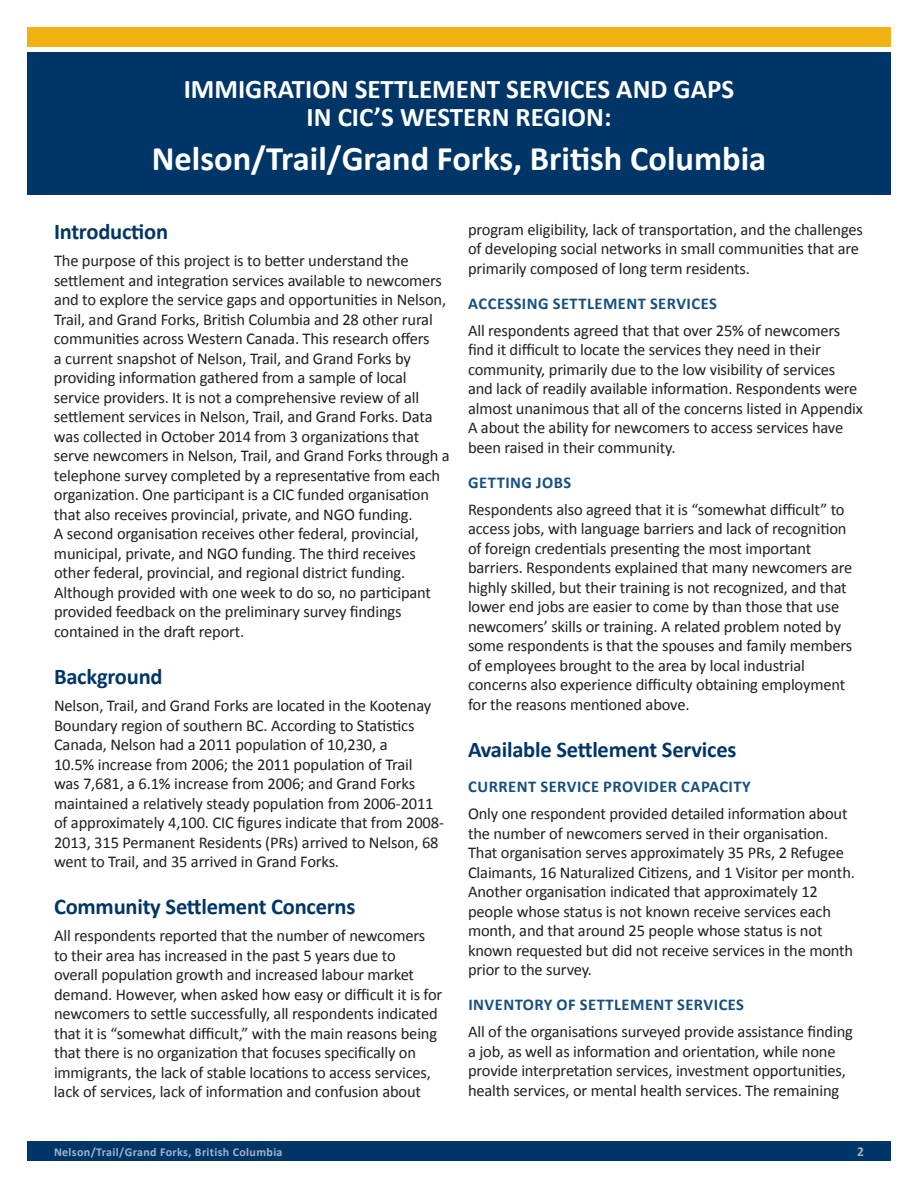
<style>
.page{position:relative;width:918px;height:1188px;background:#fff}
.page>*{position:absolute;margin:0;border:0;box-sizing:border-box;transform-origin:0 0}
.t1{font:700 34.5px "Calibri";color:#fff}
.t2{font:700 27px/28.5px "Calibri";color:#fff;text-align:center}
.t3{font:700 22.5px "Calibri";letter-spacing:-.01em;color:#003667}
.t4{font:16.5px/19.5px "Calibri";letter-spacing:-.01em;color:#231f20}
.t5{font:700 16.5px "Calibri";letter-spacing:.03em;color:#164f7e}
.t6{font:700 13.5px "Calibri";color:#a3b3cd}
.t7{font:700 12px "Calibri";letter-spacing:.03em;color:#a3b3cd}
</style>
<div class="page">
<div style="left:27px;top:52px;width:864px;height:143px;background:#003667"></div>
<div style="left:27px;top:27px;width:864px;height:19px;background:#efb211"></div>
<div style="left:27px;top:1142px;width:864px;height:19px;background:#003667"></div>
<h2 class="t2" style="left:184px;top:75px;width:552px">IMMIGRATION SETTLEMENT SERVICES AND GAPS<br>IN CIC’S WESTERN REGION:</h2>
<h1 class="t1" style="left:152px;top:137px;width:616px">Nelson/Trail/Grand Forks, British Columbia</h1>
<h3 class="t3" style="left:54px;top:217px;width:116px">Introduction</h3>
<p class="t4" style="left:54px;top:251px;width:397px">The purpose of this project is to better understand the settlement and integration services available to newcomers and to explore the service gaps and opportunities in Nelson, Trail, and Grand Forks, British Columbia and 28 other rural communities across Western Canada. This research offers<br>a current snapshot of Nelson, Trail, and Grand Forks by providing information gathered from a sample of local service providers. It is not a comprehensive review of all settlement services in Nelson, Trail, and Grand Forks. Data was collected in October 2014 from 3 organizations that serve newcomers in Nelson, Trail, and Grand Forks through a telephone survey completed by a representative from each organization. One participant is a CIC funded organisation that also receives provincial, private, and NGO funding.<br>A second organisation receives other federal, provincial, municipal, private, and NGO funding. The third receives other federal, provincial, and regional district funding.<br>Although provided with one week to do so, no participant provided feedback on the preliminary survey findings contained in the draft report.</p>
<h3 class="t3" style="left:54px;top:662px;width:110px">Background</h3>
<p class="t4" style="left:54px;top:696px;width:392px">Nelson, Trail, and Grand Forks are located in the Kootenay Boundary region of southern BC. According to Statistics Canada, Nelson had a 2011 population of 10,230, a<br>10.5% increase from 2006; the 2011 population of Trail<br>was 7,681, a 6.1% increase from 2006; and Grand Forks maintained a relatively steady population from 2006-2011 of approximately 4,100. CIC figures indicate that from 2008- 2013, 315 Permanent Residents (PRs) arrived to Nelson, 68 went to Trail, and 35 arrived in Grand Forks.</p>
<h3 class="t3" style="left:54px;top:892px;width:303px">Community Settlement Concerns</h3>
<p class="t4" style="left:54px;top:926px;width:390px">All respondents reported that the number of newcomers to their area has increased in the past 5 years due to overall population growth and increased labour market demand. However, when asked how easy or difficult it is for newcomers to settle successfully, all respondents indicated that it is “somewhat difficult,” with the main reasons being that there is no organization that focuses specifically on immigrants, the lack of stable locations to access services, lack of services, lack of information and confusion about</p>
<p class="t4" style="left:468px;top:219px;width:397px">program eligibility, lack of transportation, and the challenges of developing social networks in small communities that are primarily composed of long term residents.</p>
<p class="t5" style="left:468px;top:292px;width:20px">Accessing</p>
<p class="t5" style="left:553px;top:292px;width:11px">settlement</p>
<p class="t5" style="left:650px;top:292px;width:10px">services</p>
<p class="t4" style="left:468px;top:321px;width:396px">All respondents agreed that that over 25% of newcomers find it difficult to locate the services they need in their community, primarily due to the low visibility of services and lack of readily available information. Respondents were almost unanimous that all of the concerns listed in Appendix A about the ability for newcomers to access services have been raised in their community.</p>
<p class="t5" style="left:468px;top:472px;width:21px">Getting</p>
<p class="t5" style="left:536px;top:472px;width:17px">jobs</p>
<p class="t4" style="left:468px;top:500px;width:386px">Respondents also agreed that it is “somewhat difficult” to access jobs, with language barriers and lack of recognition of foreign credentials presenting the most important barriers. Respondents explained that many newcomers are highly skilled, but their training is not recognized, and that lower end jobs are easier to come by than those that use newcomers’ skills or training. A related problem noted by some respondents is that the spouses and family members of employees brought to the area by local industrial concerns also experience difficulty obtaining employment for the reasons mentioned above.</p>
<h3 class="t3" style="left:468px;top:735px;width:270px">Available Settlement Services</h3>
<p class="t5" style="left:468px;top:776px;width:20px">Current</p>
<p class="t5" style="left:540px;top:776px;width:10px">service</p>
<p class="t5" style="left:603px;top:776px;width:11px">provider</p>
<p class="t5" style="left:681px;top:776px;width:10px">capacity</p>
<p class="t4" style="left:468px;top:804px;width:388px">Only one respondent provided detailed information about the number of newcomers served in their organisation.<br>That organisation serves approximately 35 PRs, 2 Refugee Claimants, 16 Naturalized Citizens, and 1 Visitor per month.<br>Another organisation indicated that approximately 12 people whose status is not known receive services each month, and that around 25 people whose status is not known requested but did not receive services in the month prior to the survey.</p>
<p class="t5" style="left:468px;top:994px;width:16px">Inventory</p>
<p class="t5" style="left:557px;top:994px;width:34px">of settlement</p>
<p class="t5" style="left:677px;top:994px;width:10px">services</p>
<p class="t4" style="left:468px;top:1022px;width:386px">All of the organisations surveyed provide assistance finding a job, as well as information and orientation, while none provide interpretation services, investment opportunities, health services, or mental health services. The remaining</p>
<p class="t7" style="left:54px;top:1144px;width:230px">Nelson/Trail/Grand Forks, British Columbia</p>
<p class="t6" style="left:857px;top:1143px;width:8px">2</p>
</div>
